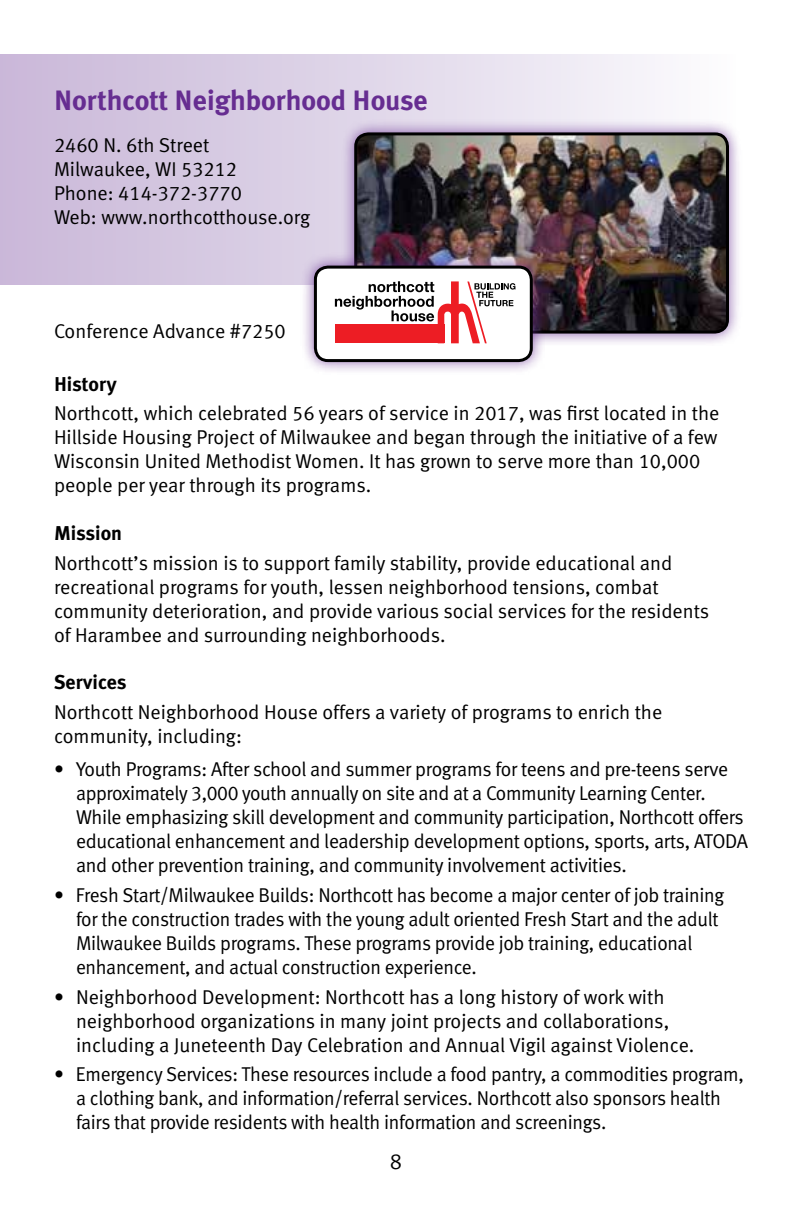
<style>
.page{position:relative;width:792px;height:1224px;background:#fff}
.page>*{position:absolute;margin:0;border:0;box-sizing:border-box;transform-origin:0 0}
.t1{font:700 28px "Meta Plus";color:#662d91}
.t2{font:22px "Meta Normal LF";color:#000}
.t3{font:20px/24px "Meta Normal LF";letter-spacing:-.015em;color:#000}
.t4{font:700 20px "Meta Plus";color:#000}
</style>
<div class="page">
<div style="left:0;top:54px;width:738px;height:230px;background:linear-gradient(to right,#c8b6d7,#fbfbfd)"></div>
<div style="left:341px;top:119px;width:401px;height:228px;background:#662d91;opacity:.75"></div>
<img style="left:356px;top:134px;width:372px;height:198px">
<div style="left:354px;top:132px;width:375px;height:202px;border:3px solid #000;border-radius:13px"></div>
<div style="left:300px;top:252px;width:246px;height:123px;background:#662d91;opacity:.75"></div>
<div style="left:315px;top:267px;width:216px;height:94px;background:#fff;border-radius:13px"></div>
<svg style="left:335px;top:281px;width:180px;height:62px"></svg>
<div style="left:314px;top:266px;width:219px;height:96px;border:3px solid #000;border-radius:13px"></div>
<h1 class="t1" style="left:54px;top:84px;width:375px">Northcott Neighborhood House</h1>
<p class="t3" style="left:54px;top:132px;width:258px">2460 N. 6th Street<br>Milwaukee, WI 53212<br>Phone: 414-372-3770<br>Web: www.northcotthouse.org</p>
<p class="t3" style="left:54px;top:318px;width:233px">Conference Advance #7250</p>
<p class="t4" style="left:54px;top:372px;width:64px">History</p>
<p class="t3" style="left:54px;top:401px;width:667px">Northcott, which celebrated 56 years of service in 2017, was first located in the Hillside Housing Project of Milwaukee and began through the initiative of a few Wisconsin United Methodist Women. It has grown to serve more than 10,000 people per year through its programs.</p>
<p class="t4" style="left:54px;top:521px;width:70px">Mission</p>
<p class="t3" style="left:54px;top:551px;width:657px">Northcott’s mission is to support family stability, provide educational and recreational programs for youth, lessen neighborhood tensions, combat community deterioration, and provide various social services for the residents of Harambee and surrounding neighborhoods.</p>
<p class="t4" style="left:54px;top:671px;width:74px">Services</p>
<p class="t3" style="left:54px;top:700px;width:610px">Northcott Neighborhood House offers a variety of programs to enrich the community, including:</p>
<p class="t3" style="left:76px;top:757px;width:674px;text-indent:-22px">• Youth Programs: After school and summer programs for teens and pre-teens serve approximately 3,000 youth annually on site and at a Community Learning Center.<br>While emphasizing skill development and community participation, Northcott offers educational enhancement and leadership development options, sports, arts, ATODA and other prevention training, and community involvement activities.</p>
<p class="t3" style="left:76px;top:883px;width:650px;text-indent:-22px">• Fresh Start/Milwaukee Builds: Northcott has become a major center of job training for the construction trades with the young adult oriented Fresh Start and the adult Milwaukee Builds programs. These programs provide job training, educational enhancement, and actual construction experience.</p>
<p class="t3" style="left:76px;top:984px;width:620px;text-indent:-22px">• Neighborhood Development: Northcott has a long history of work with neighborhood organizations in many joint projects and collaborations, including a Juneteenth Day Celebration and Annual Vigil against Violence.</p>
<p class="t3" style="left:76px;top:1062px;width:669px;text-indent:-22px">• Emergency Services: These resources include a food pantry, a commodities program, a clothing bank, and information/referral services. Northcott also sponsors health fairs that provide residents with health information and screenings.</p>
<p class="t2" style="left:390px;top:1149px;width:14px">8</p>
</div>
